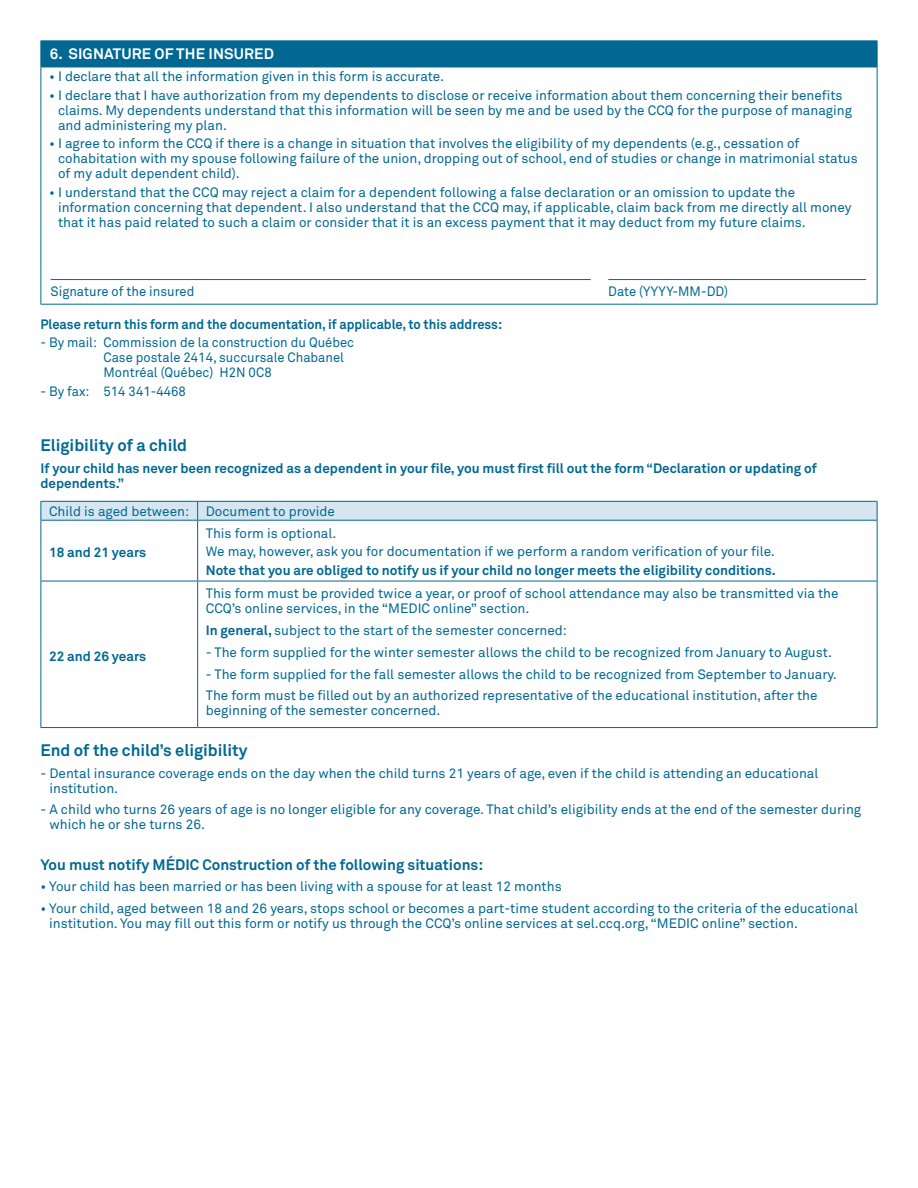
<style>
.page{position:relative;width:918px;height:1188px;background:#fff}
.page>*{position:absolute;margin:0;border:0;box-sizing:border-box;transform-origin:0 0}
.t1{font:700 16.5px "Akkurat Pro";color:#006892}
.t2{font:700 15px "Akkurat Pro";color:#006892}
.t3{font:700 15px "Akkurat Pro";letter-spacing:.01em;color:#fff}
.t4{font:13.5px/15px "Akkurat Pro";color:#006892}
.t5{font:700 13.5px/15px "Akkurat Pro";color:#006892}
.t6{font:13.5px/15px "Akkurat Pro";color:#006892;scale:.96 1}
.t7{font:700 13.5px "Akkurat Pro";color:#006892;scale:.96 1}
.s1{font-weight:700}
</style>
<div class="page">
<hr style="left:40px;top:40px;width:593px;height:1px;background:#006892">
<hr style="left:633px;top:40px;width:245px;height:1px;background:#006892">
<div style="left:40px;top:41px;width:838px;height:26px;background:#006892"></div>
<hr style="left:40px;top:67px;width:593px;height:1px;background:#006892">
<hr style="left:40px;top:67px;width:1px;height:237px;background:#006892">
<hr style="left:633px;top:67px;width:245px;height:1px;background:#006892">
<hr style="left:877px;top:67px;width:1px;height:237px;background:#006892">
<hr style="left:40px;top:304px;width:593px;height:1px;background:#006892">
<hr style="left:633px;top:304px;width:245px;height:1px;background:#006892">
<hr style="left:51px;top:279px;width:540px;height:1px;background:#006892">
<hr style="left:608px;top:279px;width:258px;height:1px;background:#006892">
<svg style="left:40px;top:501px;width:838px;height:19px;background:#c8deea"></svg>
<hr style="left:40px;top:520px;width:158px;height:1px;background:#006892">
<hr style="left:40px;top:521px;width:1px;height:60px;background:#006892">
<hr style="left:198px;top:520px;width:679px;height:1px;background:#006892">
<hr style="left:197px;top:521px;width:1px;height:60px;background:#006892">
<hr style="left:877px;top:521px;width:1px;height:60px;background:#006892">
<hr style="left:40px;top:581px;width:158px;height:1px;background:#006892">
<hr style="left:40px;top:581px;width:1px;height:146px;background:#006892">
<hr style="left:198px;top:581px;width:679px;height:1px;background:#006892">
<hr style="left:197px;top:581px;width:1px;height:146px;background:#006892">
<hr style="left:877px;top:581px;width:1px;height:146px;background:#006892">
<hr style="left:40px;top:727px;width:158px;height:1px;background:#006892">
<hr style="left:198px;top:727px;width:679px;height:1px;background:#006892">
<p class="t3" style="left:50px;top:44px;width:226px">6. SIGNATURE OF THE INSURED</p>
<p class="t4" style="left:49px;top:69px;width:397px">• I declare that all the information given in this form is accurate.</p>
<p class="t4" style="left:58px;top:88px;width:796px;text-indent:-9px">• I declare that I have authorization from my dependents to disclose or receive information about them concerning their benefits claims. My dependents understand that this information will be seen by me and be used by the CCQ for the purpose of managing and administering my plan.</p>
<p class="t4" style="left:58px;top:136px;width:801px;text-indent:-9px">• I agree to inform the CCQ if there is a change in situation that involves the eligibility of my dependents (e.g., cessation of cohabitation with my spouse following failure of the union, dropping out of school, end of studies or change in matrimonial status of my adult dependent child).</p>
<p class="t4" style="left:58px;top:185px;width:795px;text-indent:-9px">• I understand that the CCQ may reject a claim for a dependent following a false declaration or an omission to update the information concerning that dependent. I also understand that the CCQ may, if applicable, claim back from me directly all money that it has paid related to such a claim or consider that it is an excess payment that it may deduct from my future claims.</p>
<p class="t6" style="left:51px;top:284px;width:151px">Signature of the insured</p>
<p class="t6" style="left:608px;top:284px;width:126px">Date (YYYY-MM-DD)</p>
<p class="t7" style="left:40px;top:316px;width:482px">Please return this form and the documentation, if applicable, to this address:</p>
<p class="t6" style="left:103px;top:335px;width:263px;text-indent:-63px">- By mail: Commission de la construction du Québec<br>Case postale 2414, succursale Chabanel<br>Montréal (Québec) H2N 0C8</p>
<p class="t6" style="left:40px;top:383px;width:153px">- By fax: 514 341-4468</p>
<p class="t1" style="left:40px;top:435px;width:148px">Eligibility of a child</p>
<p class="t5" style="left:40px;top:461px;width:778px">If your child has never been recognized as a dependent in your file, you must first fill out the form “Declaration or updating of dependents.”</p>
<p class="t4" style="left:49px;top:504px;width:287px">Child is aged between: Document to provide</p>
<p class="t5" style="left:49px;top:545px;width:99px">18 and 21 years</p>
<p class="t4" style="left:206px;top:524px;width:571px;line-height:18.5px">This form is optional.<br>We may, however, ask you for documentation if we perform a random verification of your file.</p>
<p class="t5" style="left:206px;top:562px;width:572px">Note that you are obliged to notify us if your child no longer meets the eligibility conditions.</p>
<p class="t5" style="left:49px;top:649px;width:99px">22 and 26 years</p>
<p class="t4" style="left:206px;top:586px;width:634px">This form must be provided twice a year, or proof of school attendance may also be transmitted via the<br>CCQ’s online services, in the “MEDIC online” section.</p>
<p class="t4" style="left:206px;top:623px;width:363px"><span class="s1">In general,</span> subject to the start of the semester concerned:</p>
<p class="t4" style="left:206px;top:645px;width:628px">- The form supplied for the winter semester allows the child to be recognized from January to August.</p>
<p class="t4" style="left:206px;top:663px;width:633px;line-height:21.8px">- The form supplied for the fall semester allows the child to be recognized from September to January.<br>The form must be filled out by an authorized representative of the educational institution, after the</p>
<p class="t4" style="left:206px;top:703px;width:236px">beginning of the semester concerned.</p>
<p class="t1" style="left:40px;top:740px;width:209px">End of the child’s eligibility</p>
<p class="t4" style="left:50px;top:766px;width:770px;text-indent:-9px">- Dental insurance coverage ends on the day when the child turns 21 years of age, even if the child is attending an educational institution.</p>
<p class="t4" style="left:50px;top:802px;width:813px;text-indent:-9px">- A child who turns 26 years of age is no longer eligible for any coverage. That child’s eligibility ends at the end of the semester during which he or she turns 26.</p>
<p class="t2" style="left:40px;top:855px;width:444px">You must notify MÉDIC Construction of the following situations:</p>
<p class="t4" style="left:40px;top:879px;width:523px">• Your child has been married or has been living with a spouse for at least 12 months</p>
<p class="t4" style="left:49px;top:901px;width:810px;text-indent:-9px">• Your child, aged between 18 and 26 years, stops school or becomes a part-time student according to the criteria of the educational institution. You may fill out this form or notify us through the CCQ’s online services at sel.ccq.org, “MEDIC online” section.</p>
</div>
